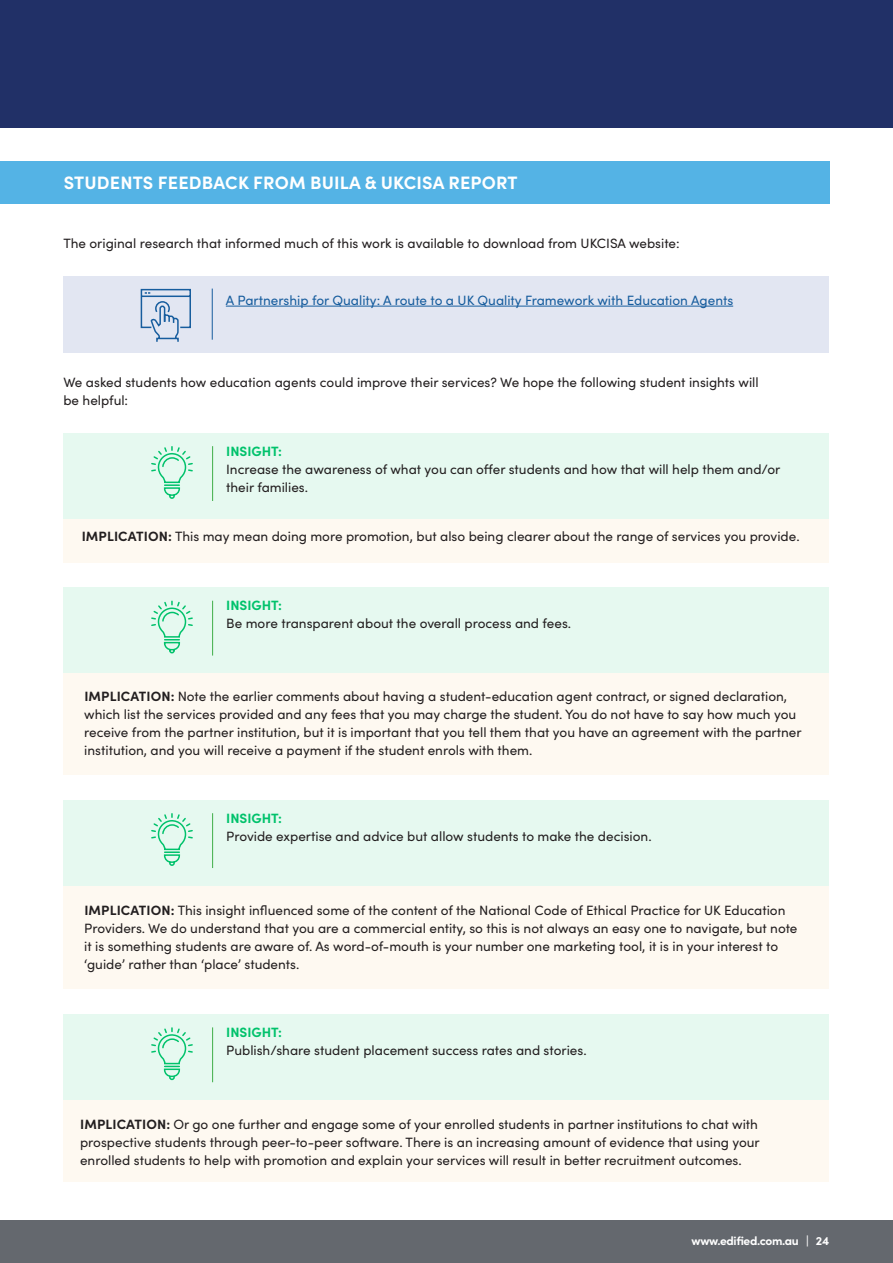
<style>
.page{position:relative;width:893px;height:1263px;background:#fff}
.page>*{position:absolute;margin:0;border:0;box-sizing:border-box;transform-origin:0 0}
.t1{font:700 18px "Sofia Pro";letter-spacing:.01em;color:#fff}
.t2{font:13.5px/18px "Sofia Pro";color:#231f20}
.t3{font:13.5px "Sofia Pro";color:#175d9e}
.t4{font:700 12px "Sofia Pro";letter-spacing:-.03em;color:#fff}
.s1{font-weight:700;color:#00c26b}
.s2{font-weight:700}
</style>
<div class="page">
<div style="left:0;top:1220px;width:893px;height:43px;background:#64686e"></div>
<div style="left:0;top:0;width:893px;height:128px;background:#213067"></div>
<div style="left:64px;top:673px;width:765px;height:102px;background:#fef9f1"></div>
<div style="left:64px;top:873px;width:765px;height:116px;background:#fef9f1"></div>
<div style="left:64px;top:1065px;width:765px;height:116px;background:#fef9f1"></div>
<div style="left:64px;top:486px;width:765px;height:77px;background:#fef9f1"></div>
<div style="left:0;top:162px;width:829px;height:42px;background:#54b3e5"></div>
<div style="left:63px;top:276px;width:766px;height:76px;background:#e2e6f2"></div>
<hr style="left:212px;top:289px;width:1px;height:51px;background:#175d9e">
<hr style="left:226px;top:306px;width:507px;height:1px;background:#175d9e">
<svg style="left:140px;top:288px;width:51px;height:54px"></svg>
<div style="left:64px;top:433px;width:765px;height:85px;background:#e6f9f0"></div>
<div style="left:64px;top:588px;width:765px;height:85px;background:#e6f9f0"></div>
<div style="left:64px;top:800px;width:765px;height:85px;background:#e6f9f0"></div>
<div style="left:64px;top:1015px;width:765px;height:85px;background:#e6f9f0"></div>
<hr style="left:212px;top:446px;width:1px;height:55px;background:#40ae49">
<hr style="left:212px;top:601px;width:1px;height:54px;background:#40ae49">
<hr style="left:212px;top:813px;width:1px;height:55px;background:#40ae49">
<hr style="left:212px;top:1027px;width:1px;height:55px;background:#40ae49">
<svg style="left:151px;top:446px;width:42px;height:53px"></svg>
<svg style="left:151px;top:600px;width:42px;height:54px"></svg>
<svg style="left:151px;top:813px;width:42px;height:53px"></svg>
<svg style="left:151px;top:1027px;width:42px;height:54px"></svg>
<p class="t1" style="left:64px;top:169px;width:455px">STUDENTS FEEDBACK FROM BUILA &amp; UKCISA REPORT</p>
<p class="t2" style="left:63px;top:234px;width:618px">The original research that informed much of this work is available to download from UKCISA website:</p>
<p class="t3" style="left:226px;top:291px;width:509px">A Partnership for Quality: A route to a UK Quality Framework with Education Agents</p>
<p class="t2" style="left:63px;top:373px;width:697px">We asked students how education agents could improve their services? We hope the following student insights will be helpful:</p>
<p class="t2" style="left:226px;top:441px;width:556px"><span class="s1">INSIGHT:<br></span>Increase the awareness of what you can offer students and how that will help them and/or their families.</p>
<p class="t2" style="left:82px;top:527px;width:719px"><span class="s2">IMPLICATION:</span> This may mean doing more promotion, but also being clearer about the range of services you provide.</p>
<p class="t2" style="left:226px;top:596px;width:346px"><span class="s1">INSIGHT:<br></span>Be more transparent about the overall process and fees.</p>
<p class="t2" style="left:84px;top:686px;width:719px"><span class="s2">IMPLICATION:</span> Note the earlier comments about having a student-education agent contract, or signed declaration, which list the services provided and any fees that you may charge the student. You do not have to say how much you receive from the partner institution, but it is important that you tell them that you have an agreement with the partner institution, and you will receive a payment if the student enrols with them.</p>
<p class="t2" style="left:226px;top:808px;width:427px"><span class="s1">INSIGHT:<br></span>Provide expertise and advice but allow students to make the decision.</p>
<p class="t2" style="left:84px;top:901px;width:715px"><span class="s2">IMPLICATION:</span> This insight influenced some of the content of the National Code of Ethical Practice for UK Education Providers. We do understand that you are a commercial entity, so this is not always an easy one to navigate, but note it is something students are aware of. As word-of-mouth is your number one marketing tool, it is in your interest to ‘guide’ rather than ‘place’ students.</p>
<p class="t2" style="left:226px;top:1023px;width:362px"><span class="s1">INSIGHT:<br></span>Publish/share student placement success rates and stories.</p>
<p class="t2" style="left:80px;top:1114px;width:681px"><span class="s2">IMPLICATION:</span> Or go one further and engage some of your enrolled students in partner institutions to chat with prospective students through peer-to-peer software. There is an increasing amount of evidence that using your enrolled students to help with promotion and explain your services will result in better recruitment outcomes.</p>
<p class="t4" style="left:692px;top:1231px;width:139px">www.edified.com.au | 24</p>
</div>
